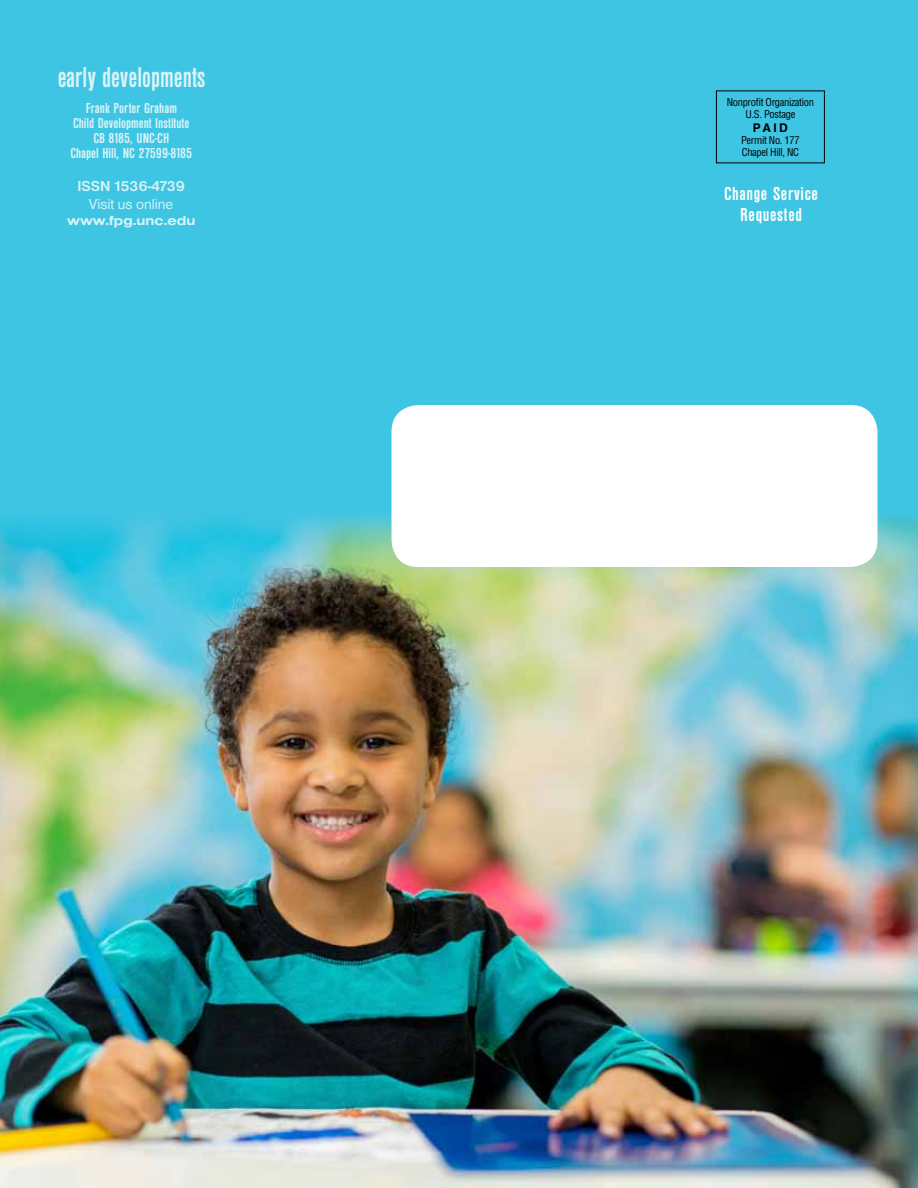
<style>
.page{position:relative;width:918px;height:1188px;background:#fff}
.page>*{position:absolute;margin:0;border:0;box-sizing:border-box;transform-origin:0 0}
.t1{font:700 condensed 30px "Nimbus San D";color:#fff;scale:.9 1}
.t2{font:700 condensed 19.5px/21px "Nimbus San D";letter-spacing:.03em;color:#fff;text-align:center}
.t3{font:700 condensed 15px/15px "Nimbus San D";color:#fff;text-align:center}
.t4{font:700 15px "Nimbus San D";color:#fff}
.t5{font:15px "Nimbus San D";color:#fff}
.t6{font:13.5px "Nimbus San D Bold Exte";color:#fff}
.t7{font:700 12px "Helvetica";color:#000}
.t8{font:condensed 10.5px/12px "Helvetica";letter-spacing:-.03em;color:#000;text-align:center}
</style>
<div class="page">
<div style="left:0;top:0;width:918px;height:513px;background:#3ec5e3"></div>
<img style="left:0;top:513px;width:918px;height:675px">
<div style="left:716px;top:91px;width:109px;height:72px;border:1px solid #000"></div>
<div style="left:392px;top:405px;width:486px;height:162px;background:#fff;border-radius:27px"></div>
<h1 class="t1" style="left:57px;top:61px;width:166px">early developments</h1>
<p class="t3" style="left:70px;top:100px;width:123px">Frank Porter Graham<br>Child Development Institute<br>CB 8185, UNC-CH<br>Chapel Hill, NC 27599-8185</p>
<p class="t4" style="left:78px;top:177px;width:109px">ISSN 1536-4739</p>
<p class="t5" style="left:89px;top:195px;width:86px">Visit us online</p>
<p class="t6" style="left:67px;top:213px;width:130px">www.fpg.unc.edu</p>
<p class="t8" style="left:727px;top:96px;width:89px">Nonprofit Organization<br>U.S. Postage</p>
<p class="t7" style="left:753px;top:120px;width:36px">PAID</p>
<p class="t8" style="left:741px;top:134px;width:60px;text-align:left">Permit No. 177<br>Chapel Hill, NC</p>
<h2 class="t2" style="left:724px;top:182px;width:95px">Change Service<br>Requested</h2>
</div>
